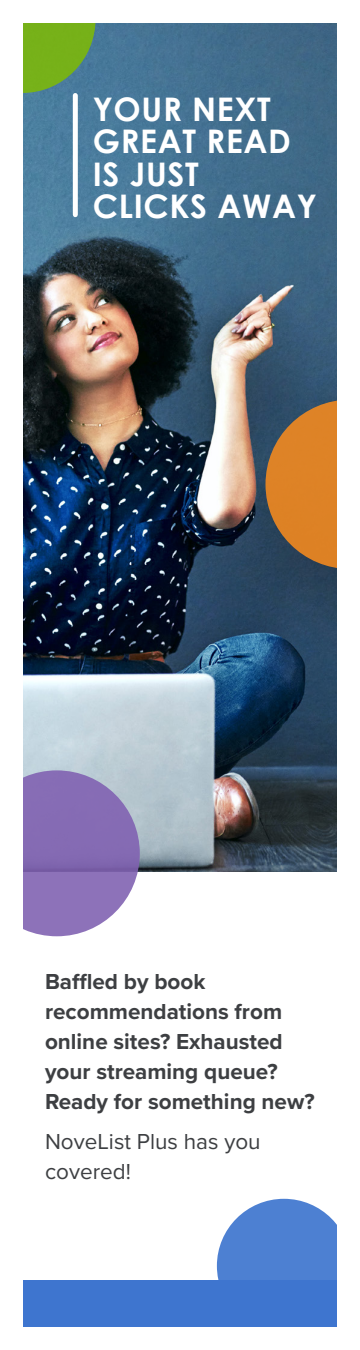
<style>
.page{position:relative;width:360px;height:1350px;background:#fff}
.page>*{position:absolute;margin:0;border:0;box-sizing:border-box;transform-origin:0 0}
.Main_Heading{font:700 32.5px/32.5px "Century Gothic";letter-spacing:.02em;color:#fff}
.t1{font:700 22.5px/30px "Proxima Nova";color:#3d3f42}
.t2{font:22.5px/30px "Proxima Nova";color:#3d3f42}
</style>
<div class="page">
<img style="left:23px;top:23px;width:314px;height:848px">
<div style="left:217px;top:1199px;width:134px;height:134px;background:#4d80d2;border-radius:50%"></div>
<svg style="left:23px;top:23px;width:73px;height:70px"></svg>
<svg style="left:266px;top:400px;width:71px;height:169px"></svg>
<div style="left:22px;top:1280px;width:338px;height:49px;background:#3e75cf"></div>
<div style="left:73px;top:95px;width:5px;height:120px;background:#fff"></div>
<svg style="left:23px;top:770px;width:117px;height:166px;fill:#876db5"></svg>
<div style="left:338px;top:0;width:22px;height:1348px;background:#fff"></div>
<div style="left:0;top:1328px;width:360px;height:22px;background:#fff"></div>
<p class="Main_Heading" style="left:93px;top:92px;width:226px">YOUR NEXT<br>GREAT READ<br>IS JUST<br>CLICKS AWAY</p>
<p class="t1" style="left:45px;top:966px;width:162px">Baffled by book</p>
<p class="t1" style="left:45px;top:996px;width:271px">recommendations from online sites? Exhausted your streaming queue?<br>Ready for something new?</p>
<p class="t2" style="left:45px;top:1125px;width:217px">NoveList Plus has you covered!</p>
</div>
